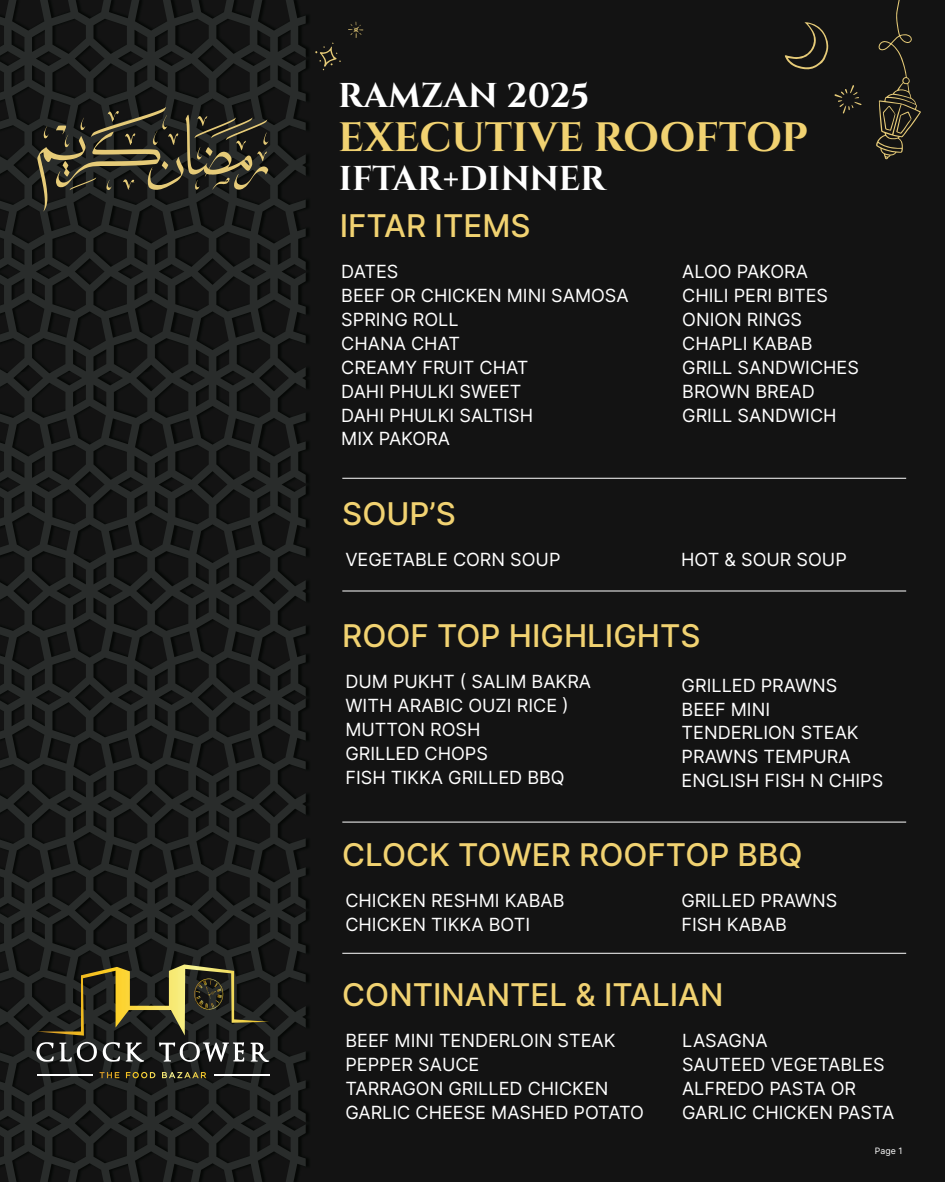
<style>
.page{position:relative;width:945px;height:1182px;background:#fff}
.page>*{position:absolute;margin:0;border:0;box-sizing:border-box;transform-origin:0 0}
.t1{font:700 40.95px "Cinzel";color:#f1d271}
.t2{font:700 34.39px "Cinzel";color:#fff}
.t3{font:500 31.32px "Inter";color:#f1d271}
.t4{font:18.11px/23.9px "Inter";color:#fff}
.t5{font:8.75px "Inter";color:#fff}
</style>
<div class="page">
<div style="left:0;top:0;width:945px;height:1181px;background:#131313"></div>
<svg style="left:0;top:0;width:306px;height:1181px"></svg>
<svg style="left:876px;top:0;width:45px;height:159px"></svg>
<svg style="left:785px;top:22px;width:44px;height:48px"></svg>
<svg style="left:834px;top:85px;width:28px;height:28px"></svg>
<svg style="left:315px;top:42px;width:26px;height:28px"></svg>
<svg style="left:348px;top:21px;width:15px;height:17px"></svg>
<hr style="left:214px;top:1074px;width:55px;height:1px;background:#fff">
<hr style="left:37px;top:1074px;width:55px;height:1px;background:#fff">
<svg style="left:103px;top:1042px;width:41px;height:19px"></svg>
<svg style="left:250px;top:1042px;width:19px;height:19px"></svg>
<svg style="left:36px;top:1041px;width:61px;height:20px"></svg>
<svg style="left:159px;top:1041px;width:85px;height:20px"></svg>
<svg style="left:100px;top:1071px;width:19px;height:7px"></svg>
<svg style="left:126px;top:1071px;width:29px;height:7px"></svg>
<svg style="left:162px;top:1071px;width:44px;height:7px"></svg>
<svg style="left:37px;top:964px;width:232px;height:71px"></svg>
<hr style="left:342px;top:478px;width:564px;height:1px;background:#fff">
<hr style="left:342px;top:590px;width:564px;height:1px;background:#fff">
<hr style="left:342px;top:821px;width:564px;height:1px;background:#fff">
<hr style="left:342px;top:952px;width:564px;height:1px;background:#fff">
<svg style="left:37px;top:107px;width:231px;height:104px"></svg>
<h2 class="t2" style="left:338px;top:74px;width:253px">RAMZAN 2025</h2>
<h1 class="t1" style="left:338px;top:112px;width:471px">EXECUTIVE ROOFTOP</h1>
<h2 class="t2" style="left:339px;top:158px;width:268px">IFTAR+DINNER</h2>
<h3 class="t3" style="left:340px;top:203px;width:192px">IFTAR ITEMS</h3>
<p class="t4" style="left:341px;top:259px;width:289px">DATES<br>BEEF OR CHICKEN MINI SAMOSA<br>SPRING ROLL<br>CHANA CHAT<br>CREAMY FRUIT CHAT<br>DAHI PHULKI SWEET<br>DAHI PHULKI SALTISH<br>MIX PAKORA</p>
<p class="t4" style="left:682px;top:259px;width:178px">ALOO PAKORA<br>CHILI PERI BITES<br>ONION RINGS<br>CHAPLI KABAB<br>GRILL SANDWICHES<br>BROWN BREAD<br>GRILL SANDWICH</p>
<h3 class="t3" style="left:342px;top:490px;width:115px">SOUP’S</h3>
<p class="t4" style="left:345px;top:546px;width:217px">VEGETABLE CORN SOUP</p>
<p class="t4" style="left:681px;top:546px;width:167px">HOT &amp; SOUR SOUP</p>
<h3 class="t3" style="left:342px;top:613px;width:360px">ROOF TOP HIGHLIGHTS</h3>
<p class="t4" style="left:345px;top:669px;width:247px">DUM PUKHT ( SALIM BAKRA<br>WITH ARABIC OUZI RICE )<br>MUTTON ROSH<br>GRILLED CHOPS<br>FISH TIKKA GRILLED BBQ</p>
<p class="t4" style="left:682px;top:672px;width:203px">GRILLED PRAWNS<br>BEEF MINI<br>TENDERLION STEAK<br>PRAWNS TEMPURA<br>ENGLISH FISH N CHIPS</p>
<h3 class="t3" style="left:342px;top:831px;width:462px">CLOCK TOWER ROOFTOP BBQ</h3>
<p class="t4" style="left:345px;top:887px;width:221px">CHICKEN RESHMI KABAB<br>CHICKEN TIKKA BOTI</p>
<p class="t4" style="left:681px;top:887px;width:157px">GRILLED PRAWNS<br>FISH KABAB</p>
<h3 class="t3" style="left:342px;top:972px;width:383px">CONTINANTEL &amp; ITALIAN</h3>
<p class="t4" style="left:345px;top:1028px;width:300px">BEEF MINI TENDERLOIN STEAK<br>PEPPER SAUCE<br>TARRAGON GRILLED CHICKEN<br>GARLIC CHEESE MASHED POTATO</p>
<p class="t4" style="left:682px;top:1028px;width:214px">LASAGNA<br>SAUTEED VEGETABLES<br>ALFREDO PASTA OR<br>GARLIC CHICKEN PASTA</p>
<p class="t5" style="left:875px;top:1144px;width:29px">Page 1</p>
</div>
